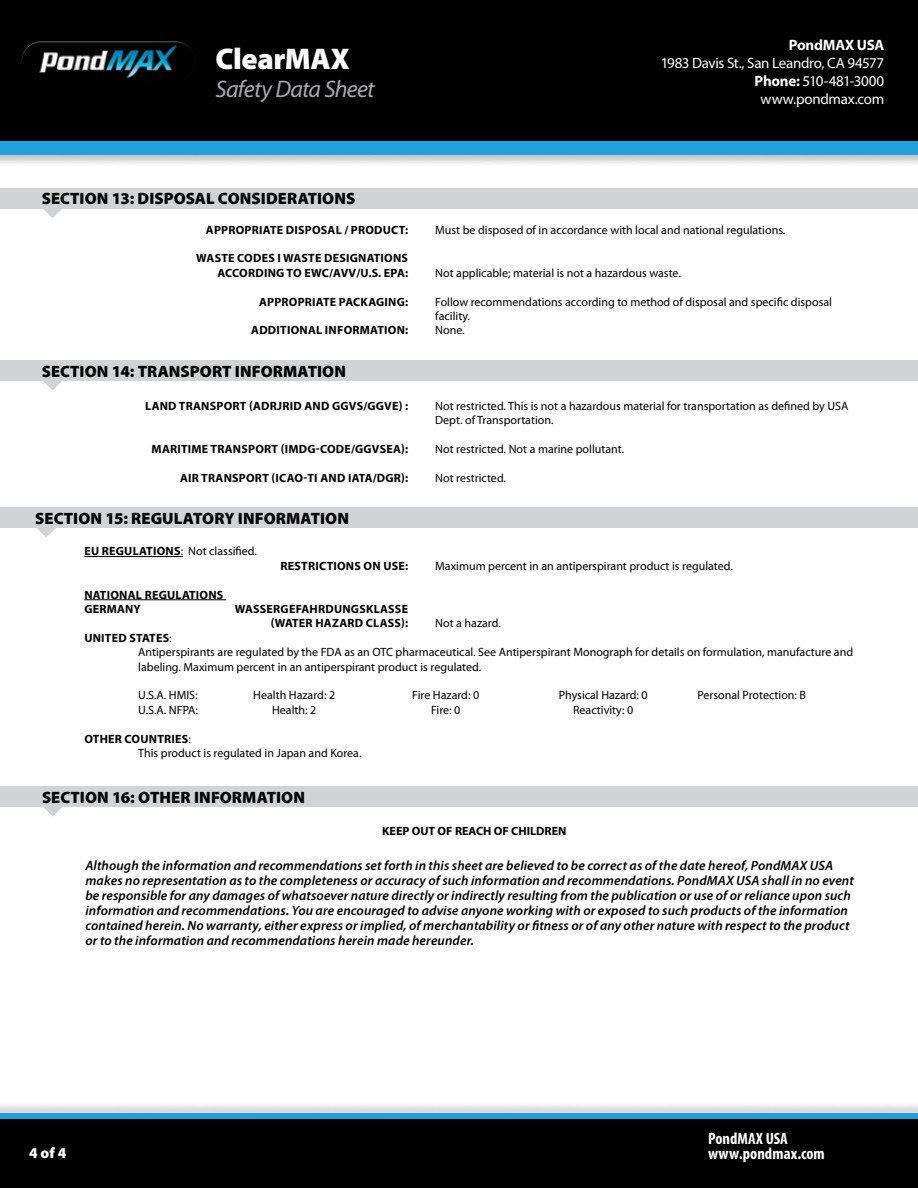
<style>
.page{position:relative;width:918px;height:1188px;background:#fff}
.page>*{position:absolute;margin:0;border:0;box-sizing:border-box;transform-origin:0 0}
.t1{font:900 30px "Myriad Pro";letter-spacing:-.01em;color:#fff}
.t2{font:italic 24px "Myriad Pro";letter-spacing:-.03em;color:#a7a9ac}
.t3{font:900 16.5px "Myriad Pro";letter-spacing:.005em;color:#000}
.t4{font:700 condensed 16.5px/15px "Myriad Pro";letter-spacing:.005em;color:#fff}
.t5{font:15px/18px "Myriad Pro";letter-spacing:-.02em;color:#fff;text-align:right}
.t6{font:700 15px "Myriad Pro";letter-spacing:-.015em;color:#fff}
.t7{font:900 15px "Myriad Pro";color:#fff}
.t8{font:italic 600 13.5px/15px "Myriad Pro";letter-spacing:.01em;color:#000}
.t9{font:12px/14.4px "Myriad Pro";color:#000}
.t10{font:700 12px/14.4px "Myriad Pro";letter-spacing:.02em;color:#000;text-align:right}
.t11{font:700 12px "Myriad Pro";color:#000}
.s1{font-weight:700}
</style>
<div class="page">
<div style="left:0;top:0;width:918px;height:155px;background:#000"></div>
<div style="left:0;top:139px;width:918px;height:28px;background:#000;opacity:.25"></div>
<div style="left:0;top:141px;width:918px;height:14px;background:#21a0db"></div>
<div style="left:0;top:1114px;width:918px;height:74px;background:#000"></div>
<img style="left:21px;top:41px;width:174px;height:40px;border-radius:20px">
<div style="left:0;top:1101px;width:918px;height:20px;background:#000;opacity:.25"></div>
<div style="left:0;top:1114px;width:918px;height:5px;background:#21a0db"></div>
<div style="left:0;top:507px;width:918px;height:21px;background:#d1d3d4"></div>
<svg style="left:37px;top:528px;width:18px;height:9px"></svg>
<div style="left:0;top:786px;width:918px;height:21px;background:#d1d3d4"></div>
<svg style="left:43px;top:807px;width:19px;height:9px"></svg>
<div style="left:0;top:188px;width:918px;height:21px;background:#d1d3d4"></div>
<svg style="left:43px;top:209px;width:19px;height:9px"></svg>
<div style="left:0;top:360px;width:918px;height:21px;background:#d1d3d4"></div>
<svg style="left:43px;top:381px;width:19px;height:10px"></svg>
<hr style="left:84px;top:556px;width:99px;height:1px;background:#000">
<hr style="left:84px;top:599px;width:142px;height:1px;background:#000">
<h1 class="t1" style="left:216px;top:39px;width:136px">ClearMAX</h1>
<h2 class="t2" style="left:216px;top:74px;width:161px">Safety Data Sheet</h2>
<h3 class="t3" style="left:42px;top:188px;width:315px">SECTION 13: DISPOSAL CONSIDERATIONS</h3>
<p class="t6" style="left:789px;top:35px;width:97px">PondMAX USA</p>
<p class="t5" style="left:661px;top:54px;width:225px">1983 Davis St., San Leandro, CA 94577<br><span class="s1">Phone:</span> 510-481-3000 www.pondmax.com</p>
<p class="t10" style="left:206px;top:222px;width:204px">APPROPRIATE DISPOSAL / PRODUCT:</p>
<p class="t9" style="left:435px;top:222px;width:352px">Must be disposed of in accordance with local and national regulations.</p>
<p class="t10" style="left:196px;top:251px;width:213px">WASTE CODES I WASTE DESIGNATIONS<br>ACCORDING TO EWC/AVV/U.S. EPA:</p>
<p class="t9" style="left:435px;top:265px;width:247px">Not applicable; material is not a hazardous waste.</p>
<p class="t10" style="left:259px;top:294px;width:151px">APPROPRIATE PACKAGING:</p>
<p class="t9" style="left:435px;top:294px;width:398px">Follow recommendations according to method of disposal and specific disposal facility.</p>
<p class="t10" style="left:251px;top:323px;width:158px">ADDITIONAL INFORMATION:</p>
<p class="t9" style="left:435px;top:323px;width:31px">None.</p>
<h3 class="t3" style="left:42px;top:360px;width:306px">SECTION 14: TRANSPORT INFORMATION</h3>
<p class="t10" style="left:145px;top:398px;width:265px">LAND TRANSPORT (ADRJRID AND GGVS/GGVE) :</p>
<p class="t9" style="left:435px;top:398px;width:415px">Not restricted. This is not a hazardous material for transportation as defined by USA<br>Dept. of Transportation.</p>
<p class="t10" style="left:152px;top:441px;width:258px">MARITIME TRANSPORT (IMDG-CODE/GGVSEA):</p>
<p class="t9" style="left:435px;top:441px;width:191px">Not restricted. Not a marine pollutant.</p>
<p class="t10" style="left:180px;top:470px;width:230px">AIR TRANSPORT (ICAO-TI AND IATA/DGR):</p>
<p class="t9" style="left:435px;top:470px;width:72px">Not restricted.</p>
<h3 class="t3" style="left:35px;top:507px;width:315px">SECTION 15: REGULATORY INFORMATION</h3>
<p class="t9" style="left:84px;top:544px;width:174px"><span class="s1">EU REGULATIONS</span>: Not classified.</p>
<p class="t10" style="left:281px;top:558px;width:129px">RESTRICTIONS ON USE:</p>
<p class="t9" style="left:435px;top:558px;width:299px">Maximum percent in an antiperspirant product is regulated.</p>
<p class="t10" style="left:84px;top:587px;width:141px;text-align:left">NATIONAL REGULATIONS<br>GERMANY</p>
<p class="t10" style="left:235px;top:601px;width:175px">WASSERGEFAHRDUNGSKLASSE (WATER HAZARD CLASS):</p>
<p class="t9" style="left:435px;top:616px;width:67px">Not a hazard.</p>
<p class="t9" style="left:138px;top:630px;width:716px;text-indent:-54px"><span class="s1">UNITED STATES</span>:<br>Antiperspirants are regulated by the FDA as an OTC pharmaceutical. See Antiperspirant Monograph for details on formulation, manufacture and labeling. Maximum percent in an antiperspirant product is regulated.</p>
<p class="t9" style="left:138px;top:688px;width:61px">U.S.A. HMIS:</p>
<p class="t9" style="left:253px;top:688px;width:83px">Health Hazard: 2</p>
<p class="t9" style="left:412px;top:688px;width:68px">Fire Hazard: 0</p>
<p class="t9" style="left:559px;top:688px;width:90px">Physical Hazard: 0</p>
<p class="t9" style="left:697px;top:688px;width:110px">Personal Protection: B</p>
<p class="t9" style="left:138px;top:702px;width:61px">U.S.A. NFPA:</p>
<p class="t9" style="left:272px;top:702px;width:46px">Health: 2</p>
<p class="t9" style="left:431px;top:702px;width:31px">Fire: 0</p>
<p class="t9" style="left:573px;top:702px;width:62px">Reactivity: 0</p>
<p class="t9" style="left:138px;top:731px;width:225px;text-indent:-54px"><span class="s1">OTHER COUNTRIES</span>:<br>This product is regulated in Japan and Korea.</p>
<h3 class="t3" style="left:42px;top:786px;width:265px">SECTION 16: OTHER INFORMATION</h3>
<p class="t11" style="left:382px;top:823px;width:186px">KEEP OUT OF REACH OF CHILDREN</p>
<p class="t8" style="left:85px;top:858px;width:770px">Although the information and recommendations set forth in this sheet are believed to be correct as of the date hereof, PondMAX USA makes no representation as to the completeness or accuracy of such information and recommendations. PondMAX USA shall in no event be responsible for any damages of whatsoever nature directly or indirectly resulting from the publication or use of or reliance upon such information and recommendations. You are encouraged to advise anyone working with or exposed to such products of the information contained herein. No warranty, either express or implied, of merchantability or fitness or of any other nature with respect to the product or to the information and recommendations herein made hereunder.</p>
<p class="t7" style="left:29px;top:1143px;width:39px">4 of 4</p>
<h3 class="t4" style="left:708px;top:1130px;width:118px">PondMAX USA www.pondmax.com</h3>
</div>
